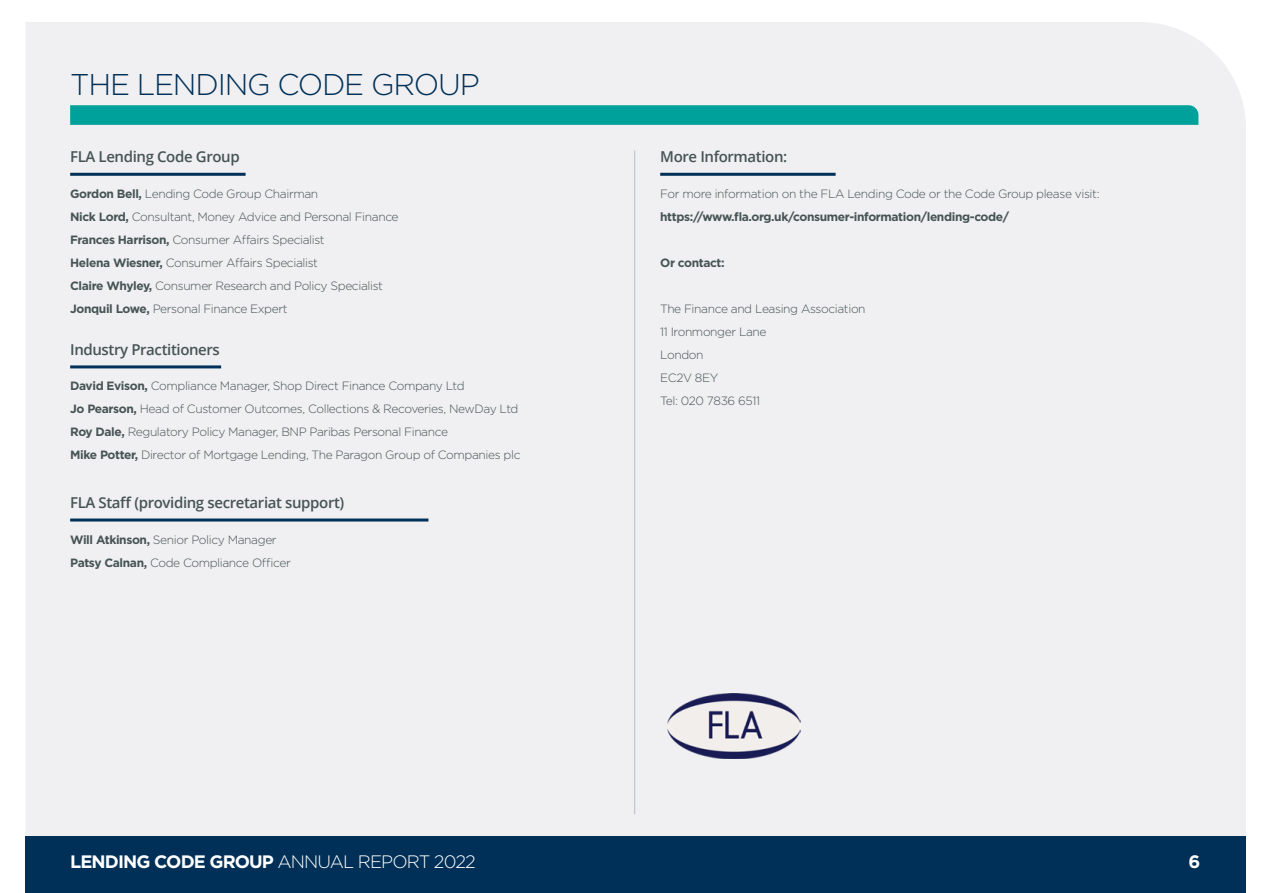
<style>
.page{position:relative;width:1263px;height:893px;background:#fff}
.page>*{position:absolute;margin:0;border:0;box-sizing:border-box;transform-origin:0 0}
.t1{font:300 30px "Gotham";letter-spacing:-.04em;color:#003057}
.t2{font:700 18px "Gotham";letter-spacing:-.05em;color:#fff}
.t3{font:600 15px "Open Sans";letter-spacing:-.025em;color:#465454}
.t4{font:300 12px/23px "Gotham";letter-spacing:-.03em;color:#465454}
.t5{font:700 12px "Gotham";letter-spacing:-.03em;color:#465454}
.s1{font-weight:700}
.s2{font-weight:300}
</style>
<div class="page">
<div style="left:26px;top:22px;width:1220px;height:814px;background:#f0eff1"></div>
<div style="left:26px;top:836px;width:1220px;height:57px;background:#003057"></div>
<hr style="left:660px;top:173px;width:176px;height:3px;background:#003057">
<hr style="left:70px;top:173px;width:176px;height:3px;background:#003057">
<hr style="left:70px;top:365px;width:151px;height:3px;background:#003057">
<hr style="left:70px;top:518px;width:358px;height:3px;background:#003057">
<svg style="left:70px;top:105px;width:1128px;height:20px;background:#04a29b"></svg>
<img style="left:667px;top:694px;width:133px;height:64px">
<hr style="left:634px;top:150px;width:1px;height:664px;background:#b8bfc7">
<h1 class="t1" style="left:70px;top:65px;width:411px">THE LENDING CODE GROUP</h1>
<p class="t3" style="left:70px;top:146px;width:171px">FLA Lending Code Group</p>
<p class="t4" style="left:70px;top:182px;width:330px"><span class="s1">Gordon Bell,</span> Lending Code Group Chairman<br><span class="s1">Nick Lord,</span> Consultant, Money Advice and Personal Finance <span class="s1">Frances Harrison,</span> Consumer Affairs Specialist<br><span class="s1">Helena Wiesner,</span> Consumer Affairs Specialist<br><span class="s1">Claire Whyley,</span> Consumer Research and Policy Specialist <span class="s1">Jonquil Lowe,</span> Personal Finance Expert</p>
<p class="t3" style="left:70px;top:339px;width:151px">Industry Practitioners</p>
<p class="t4" style="left:70px;top:374px;width:452px"><span class="s1">David Evison,</span> Compliance Manager, Shop Direct Finance Company Ltd<br><span class="s1">Jo Pearson,</span> Head of Customer Outcomes, Collections &amp; Recoveries, NewDay Ltd <span class="s1">Roy Dale,</span> Regulatory Policy Manager, BNP Paribas Personal Finance<br><span class="s1">Mike Potter,</span> Director of Mortgage Lending, The Paragon Group of Companies plc</p>
<p class="t3" style="left:70px;top:492px;width:276px">FLA Staff (providing secretariat support)</p>
<p class="t4" style="left:70px;top:528px;width:222px"><span class="s1">Will Atkinson,</span> Senior Policy Manager<br><span class="s1">Patsy Calnan,</span> Code Compliance Officer</p>
<p class="t3" style="left:660px;top:146px;width:129px">More Information:</p>
<p class="t4" style="left:660px;top:182px;width:441px">For more information on the FLA Lending Code or the Code Group please visit:</p>
<p class="t5" style="left:660px;top:209px;width:351px">https://www.fla.org.uk/consumer-information/lending-code/</p>
<p class="t5" style="left:660px;top:255px;width:66px">Or contact:</p>
<p class="t4" style="left:660px;top:297px;width:207px">The Finance and Leasing Association<br>11 Ironmonger Lane<br>London<br>EC2V 8EY<br>Tel: 020 7836 6511</p>
<h2 class="t2" style="left:70px;top:849px;width:407px">LENDING CODE GROUP <span class="s2">ANNUAL REPORT 2022</span></h2>
<h2 class="t2" style="left:1188px;top:849px;width:13px">6</h2>
</div>
